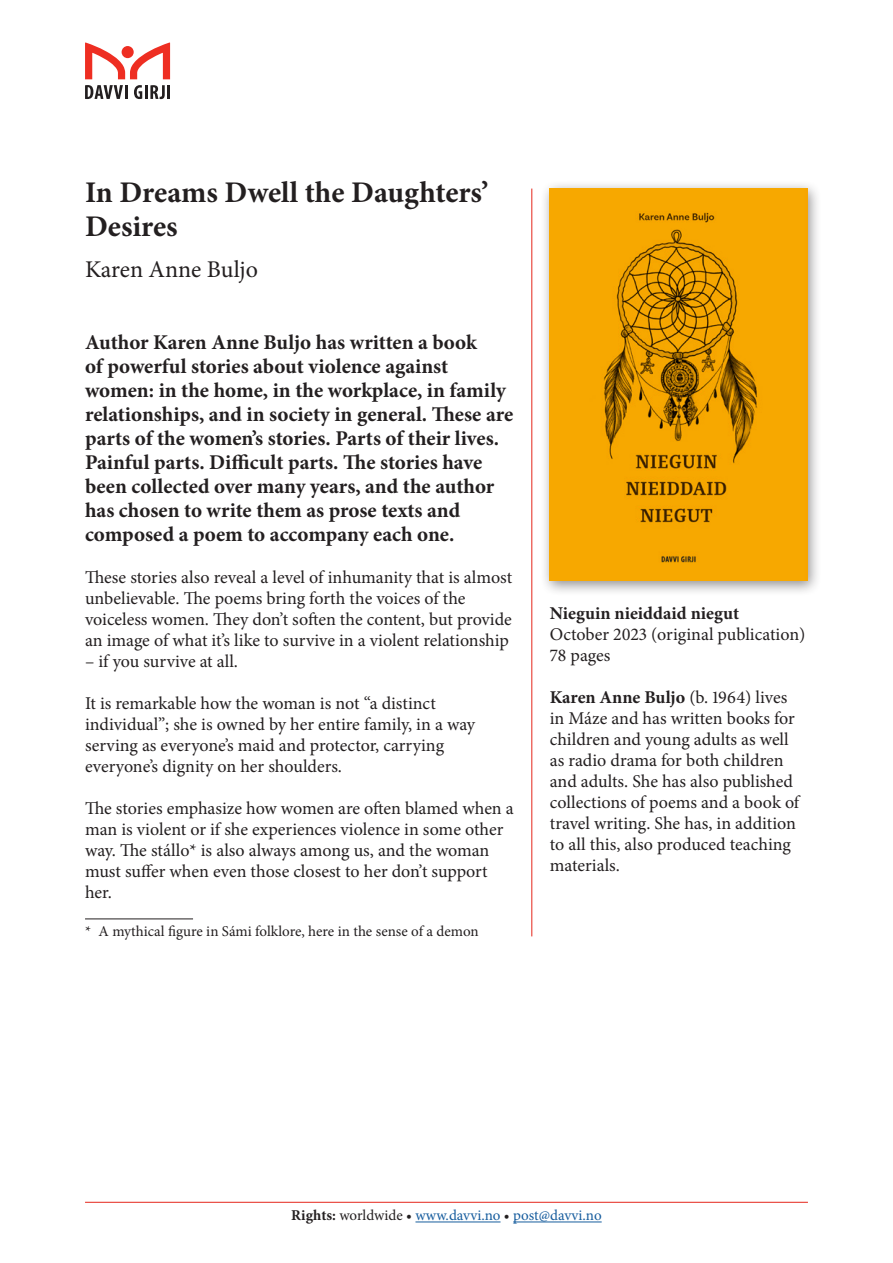
<style>
.page{position:relative;width:893px;height:1263px;background:#fff}
.page>*{position:absolute;margin:0;border:0;box-sizing:border-box;transform-origin:0 0}
.Tittel{font:700 30px/34.5px "Minion Pro";color:#231f20}
.Forfatter{font:24px "Minion Pro";letter-spacing:-.005em;color:#231f20}
.Ingress__storavsnitt{font:700 21px/24px "Minion Pro";color:#231f20}
.Avsnitt__stor{font:18px/21px "Minion Pro";letter-spacing:-.005em;color:#231f20}
.Info_Hengende{font:18px "Minion Pro";color:#231f20}
.Info_Hengende-2{font:700 18px "Minion Pro";letter-spacing:.005em;color:#231f20}
.Fotnote{font:15px "Minion Pro";color:#231f20}
.Rettigheter{font:15px "Minion Pro";color:#175d9e}
.s1{font-weight:700}
.s2{font-weight:700;color:#231f20}
.s3{color:#231f20}
</style>
<div class="page">
<hr style="left:85px;top:919px;width:108px;height:1px;background:#231f20">
<svg style="left:85px;top:85px;width:38px;height:14px"></svg>
<hr style="left:125px;top:85px;width:3px;height:14px;background:#231f20">
<svg style="left:134px;top:85px;width:8px;height:14px"></svg>
<hr style="left:145px;top:85px;width:3px;height:14px;background:#231f20">
<svg style="left:150px;top:85px;width:15px;height:14px"></svg>
<hr style="left:167px;top:85px;width:3px;height:14px;background:#231f20">
<svg style="left:85px;top:43px;width:85px;height:36px"></svg>
<div style="left:122px;top:46px;width:12px;height:12px;background:#ee2e22;border-radius:50%"></div>
<hr style="left:85px;top:1202px;width:723px;height:1px;background:#e5261b">
<hr style="left:415px;top:1221px;width:86px;height:1px;background:#175d9e">
<hr style="left:513px;top:1221px;width:89px;height:1px;background:#175d9e">
<hr style="left:532px;top:189px;width:1px;height:747px;background:#e5261b">
<div style="left:540px;top:180px;width:282px;height:417px;background:#231f20;opacity:.5"></div>
<img style="left:550px;top:189px;width:258px;height:392px">
<p class="Tittel" style="left:85px;top:175px;width:405px">In Dreams Dwell the Daughters’<br>Desires</p>
<p class="Forfatter" style="left:85px;top:253px;width:174px">Karen Anne Buljo</p>
<p class="Ingress__storavsnitt" style="left:85px;top:330px;width:430px">Author Karen Anne Buljo has written a book<br>of powerful stories about violence against women: in the home, in the workplace, in family relationships, and in society in general. These are parts of the women’s stories. Parts of their lives.<br>Painful parts. Difficult parts. The stories have been collected over many years, and the author has chosen to write them as prose texts and composed a poem to accompany each one.</p>
<p class="Avsnitt__stor" style="left:85px;top:567px;width:429px">These stories also reveal a level of inhumanity that is almost unbelievable. The poems bring forth the voices of the voiceless women. They don’t soften the content, but provide an image of what it’s like to survive in a violent relationship</p>
<p class="Avsnitt__stor" style="left:85px;top:651px;width:155px">– if you survive at all.</p>
<p class="Avsnitt__stor" style="left:85px;top:693px;width:392px">It is remarkable how the woman is not “a distinct individual”; she is owned by her entire family, in a way serving as everyone’s maid and protector, carrying everyone’s dignity on her shoulders.</p>
<p class="Avsnitt__stor" style="left:85px;top:798px;width:430px">The stories emphasize how women are often blamed when a man is violent or if she experiences violence in some other way. The stállo* is also always among us, and the woman must suffer when even those closest to her don’t support her.</p>
<p class="Fotnote" style="left:85px;top:921px;width:395px">* A mythical figure in Sámi folklore, here in the sense of a demon</p>
<p class="Info_Hengende-2" style="left:550px;top:600px;width:191px">Nieguin nieiddaid niegut</p>
<p class="Info_Hengende" style="left:550px;top:622px;width:257px">October 2023 (original publication)</p>
<p class="Info_Hengende" style="left:550px;top:643px;width:62px">78 pages</p>
<p class="Avsnitt__stor" style="left:550px;top:687px;width:251px"><span class="s1">Karen Anne Buljo</span> (b. 1964) lives in Máze and has written books for children and young adults as well as radio drama for both children and adults. She has also published collections of poems and a book of travel writing. She has, in addition to all this, also produced teaching materials.</p>
<p class="Rettigheter" style="left:291px;top:1205px;width:312px"><span class="s2">Rights:</span> <span class="s3">worldwide •</span> www.davvi.no <span class="s3">•</span> post@davvi.no</p>
</div>
